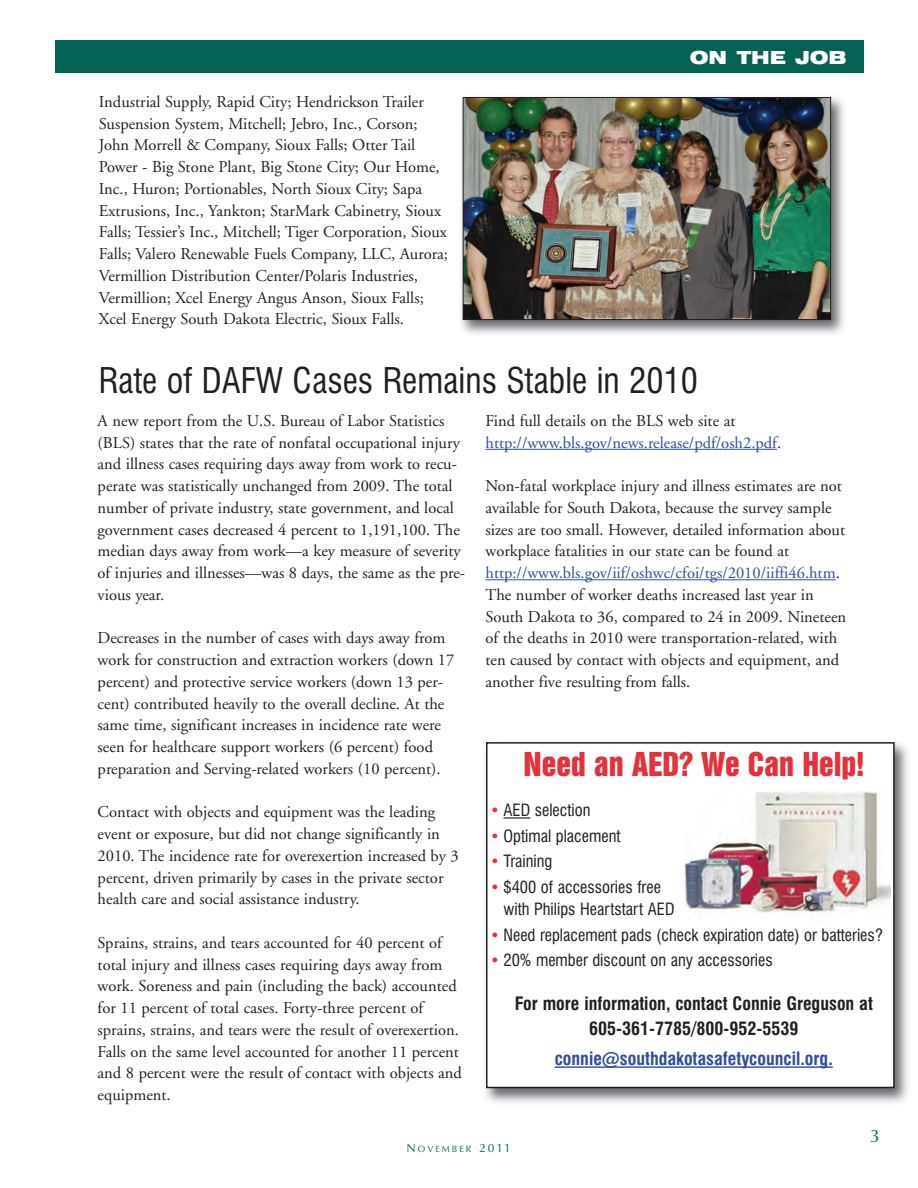
<style>
.page{position:relative;width:918px;height:1188px;background:#fff}
.page>*{position:absolute;margin:0;border:0;box-sizing:border-box;transform-origin:0 0}
.t1{font:condensed 34.5px "Swiss 721 BT";color:#231f20}
.t2{font:30px "Swiss 921 BT Regular A";color:#e4313a}
.t3{font:700 condensed 18px/25.5px "Swiss 721 BT";color:#231f20;text-align:center}
.t4{font:700 condensed 18px "Swiss 721 BT";color:#2f4ea1}
.t5{font:900 expanded 18px "Swiss 721 BT";color:#fff}
.t6{font:18px "Optima";color:#036353}
.t7{font:16.5px/21.8px "Adobe Garamond";color:#231f20}
.t8{font:condensed 16.5px/22.5px "Swiss 721 BT";color:#231f20}
.t9{font:16.5px/21.8px "Adobe Garamond";color:#2f4ea1}
.t10{font:9px "Optima";letter-spacing:.22em;color:#036353}
.s1{color:#231f20}
.s2{color:#2f4ea1}
.s3{color:#e4313a}
.s4{font-size:12px}
</style>
<div class="page">
<div style="left:56px;top:40px;width:808px;height:33px;background:#036353"></div>
<img style="left:461px;top:97px;width:383px;height:237px">
<img style="left:465px;top:99px;width:364px;height:219px">
<div style="left:463px;top:97px;width:368px;height:223px;border:1px solid #231f20"></div>
<hr style="left:486px;top:449px;width:291px;height:1px;background:#2f4ea1">
<hr style="left:486px;top:579px;width:350px;height:1px;background:#2f4ea1">
<img style="left:485px;top:743px;width:423px;height:360px">
<div style="left:487px;top:743px;width:407px;height:345px;background:#fff"></div>
<div style="left:486px;top:742px;width:409px;height:346px;border:2px solid #231f20"></div>
<hr style="left:504px;top:817px;width:26px;height:2px;background:#231f20">
<hr style="left:555px;top:1066px;width:278px;height:2px;background:#2f4ea1">
<img style="left:684px;top:791px;width:207px;height:123px">
<p class="t7" style="left:99px;top:92px;width:351px">Industrial Supply, Rapid City; Hendrickson Trailer Suspension System, Mitchell; Jebro, Inc., Corson; John Morrell &amp; Company, Sioux Falls; Otter Tail Power - Big Stone Plant, Big Stone City; Our Home, Inc., Huron; Portionables, North Sioux City; Sapa Extrusions, Inc., Yankton; StarMark Cabinetry, Sioux Falls; Tessier’s Inc., Mitchell; Tiger Corporation, Sioux Falls; Valero Renewable Fuels Company, LLC, Aurora; Vermillion Distribution Center/Polaris Industries, Vermillion; Xcel Energy Angus Anson, Sioux Falls; Xcel Energy South Dakota Electric, Sioux Falls.</p>
<p class="t5" style="left:690px;top:51px;width:158px">ON THE JOB</p>
<h1 class="t1" style="left:99px;top:367px;width:601px">Rate of DAFW Cases Remains Stable in 2010</h1>
<p class="t7" style="left:98px;top:411px;width:369px">A new report from the U.S. Bureau of Labor Statistics (BLS) states that the rate of nonfatal occupational injury and illness cases requiring days away from work to recu&shy;perate was statistically unchanged from 2009. The total number of private industry, state government, and local government cases decreased 4 percent to 1,191,100. The median days away from work—a key measure of severity of injuries and illnesses—was 8 days, the same as the pre&shy;vious year.</p>
<p class="t7" style="left:98px;top:629px;width:358px">Decreases in the number of cases with days away from work for construction and extraction workers (down 17 percent) and protective service workers (down 13 per&shy;cent) contributed heavily to the overall decline. At the same time, significant increases in incidence rate were seen for healthcare support workers (6 percent) food preparation and Serving-related workers (10 percent).</p>
<p class="t7" style="left:98px;top:803px;width:363px">Contact with objects and equipment was the leading event or exposure, but did not change significantly in 2010. The incidence rate for overexertion increased by 3 percent, driven primarily by cases in the private sector health care and social assistance industry.</p>
<p class="t7" style="left:98px;top:933px;width:366px">Sprains, strains, and tears accounted for 40 percent of total injury and illness cases requiring days away from work. Soreness and pain (including the back) accounted for 11 percent of total cases. Forty-three percent of sprains, strains, and tears were the result of overexertion.<br>Falls on the same level accounted for another 11 percent and 8 percent were the result of contact with objects and equipment.</p>
<p class="t9" style="left:486px;top:411px;width:297px"><span class="s1">Find full details on the BLS web site at </span>http://www.bls.gov/news.release/pdf/osh2.pdf<span class="s1">.</span></p>
<p class="t7" style="left:486px;top:477px;width:362px">Non-fatal workplace injury and illness estimates are not available for South Dakota, because the survey sample sizes are too small. However, detailed information about workplace fatalities in our state can be found at <span class="s2">http://www.bls.gov/iif/oshwc/cfoi/tgs/2010/iiffi46.htm</span>.<br>The number of worker deaths increased last year in South Dakota to 36, compared to 24 in 2009. Nineteen of the deaths in 2010 were transportation-related, with ten caused by contact with objects and equipment, and another five resulting from falls.</p>
<h2 class="t2" style="left:524px;top:748px;width:342px">Need an AED? We Can Help!</h2>
<p class="t8" style="left:490px;top:801px;width:102px"><span class="s3">•</span> AED selection</p>
<p class="t8" style="left:490px;top:826px;width:132px"><span class="s3">•</span> Optimal placement</p>
<p class="t8" style="left:490px;top:852px;width:64px"><span class="s3">•</span> Training</p>
<p class="t8" style="left:504px;top:877px;width:173px;text-indent:-14px"><span class="s3">•</span> $400 of accessories free with Philips Heartstart AED</p>
<p class="t8" style="left:490px;top:925px;width:395px"><span class="s3">•</span> Need replacement pads (check expiration date) or batteries?</p>
<p class="t8" style="left:490px;top:951px;width:284px"><span class="s3">•</span> 20% member discount on any accessories</p>
<p class="t3" style="left:515px;top:992px;width:360px">For more information, contact Connie Greguson at<br>605-361-7785/800-952-5539</p>
<p class="t4" style="left:555px;top:1052px;width:280px">connie@southdakotasafetycouncil.org.</p>
<p class="t10" style="left:407px;top:1145px;width:106px"><span class="s4">N</span>OVEMBER <span class="s4">2011</span></p>
<p class="t6" style="left:870px;top:1128px;width:12px">3</p>
</div>
